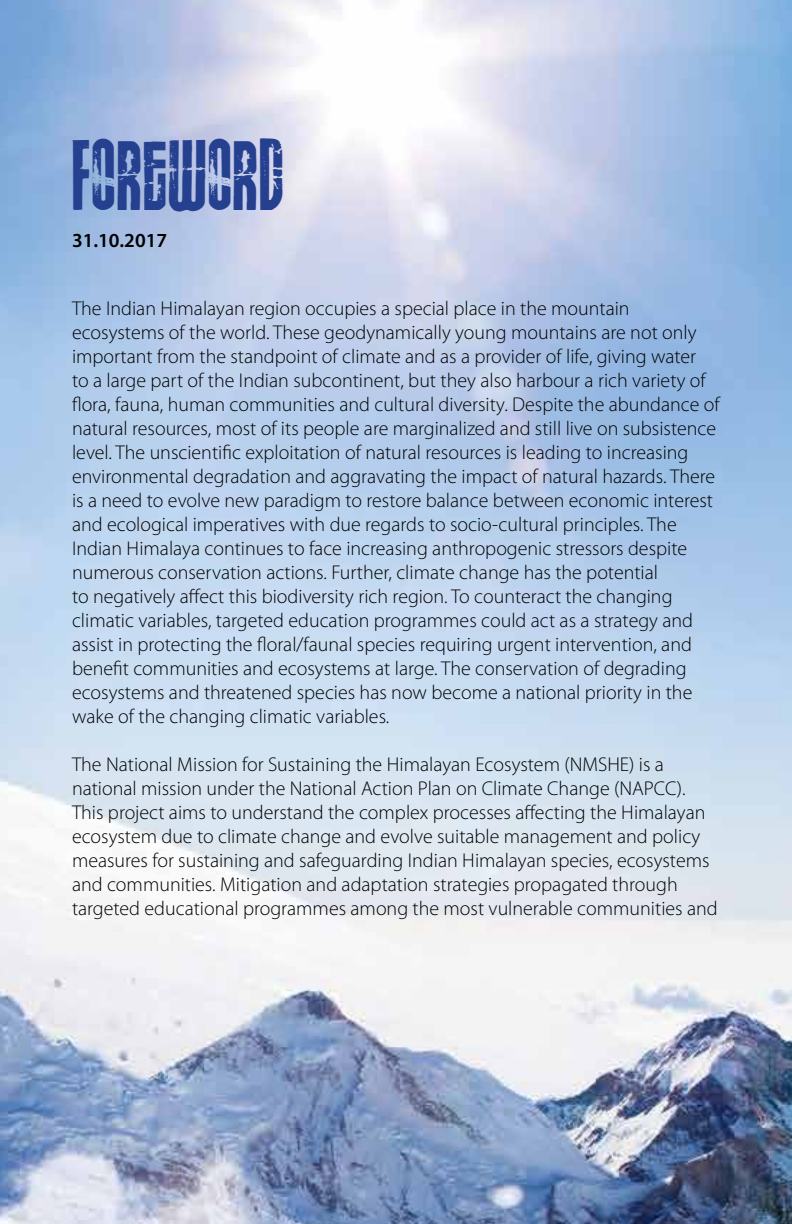
<style>
.page{position:relative;width:792px;height:1224px;background:#fff}
.page>*{position:absolute;margin:0;border:0;box-sizing:border-box;transform-origin:0 0}
.t1{font:32px "Rockit";color:#25408f}
.t2{font:300 20px/24px "Myriad Pro";color:#000}
.t3{font:600 20px "Myriad Pro";color:#000}
</style>
<div class="page">
<img style="left:0;top:0;width:792px;height:1224px">
<h1 class="t1" style="left:72px;top:180px;width:215px">FOREWORD</h1>
<p class="t3" style="left:72px;top:228px;width:97px">31.10.2017</p>
<p class="t2" style="left:72px;top:297px;width:649px">The Indian Himalayan region occupies a special place in the mountain ecosystems of the world. These geodynamically young mountains are not only important from the standpoint of climate and as a provider of life, giving water<br>to a large part of the Indian subcontinent, but they also harbour a rich variety of flora, fauna, human communities and cultural diversity. Despite the abundance of natural resources, most of its people are marginalized and still live on subsistence level. The unscientific exploitation of natural resources is leading to increasing environmental degradation and aggravating the impact of natural hazards. There is a need to evolve new paradigm to restore balance between economic interest and ecological imperatives with due regards to socio-cultural principles. The Indian Himalaya continues to face increasing anthropogenic stressors despite numerous conservation actions. Further, climate change has the potential<br>to negatively affect this biodiversity rich region. To counteract the changing climatic variables, targeted education programmes could act as a strategy and assist in protecting the floral/faunal species requiring urgent intervention, and benefit communities and ecosystems at large. The conservation of degrading ecosystems and threatened species has now become a national priority in the wake of the changing climatic variables.</p>
<p class="t2" style="left:72px;top:753px;width:647px">The National Mission for Sustaining the Himalayan Ecosystem (NMSHE) is a national mission under the National Action Plan on Climate Change (NAPCC).<br>This project aims to understand the complex processes affecting the Himalayan ecosystem due to climate change and evolve suitable management and policy measures for sustaining and safeguarding Indian Himalayan species, ecosystems and communities. Mitigation and adaptation strategies propagated through targeted educational programmes among the most vulnerable communities and</p>
</div>
